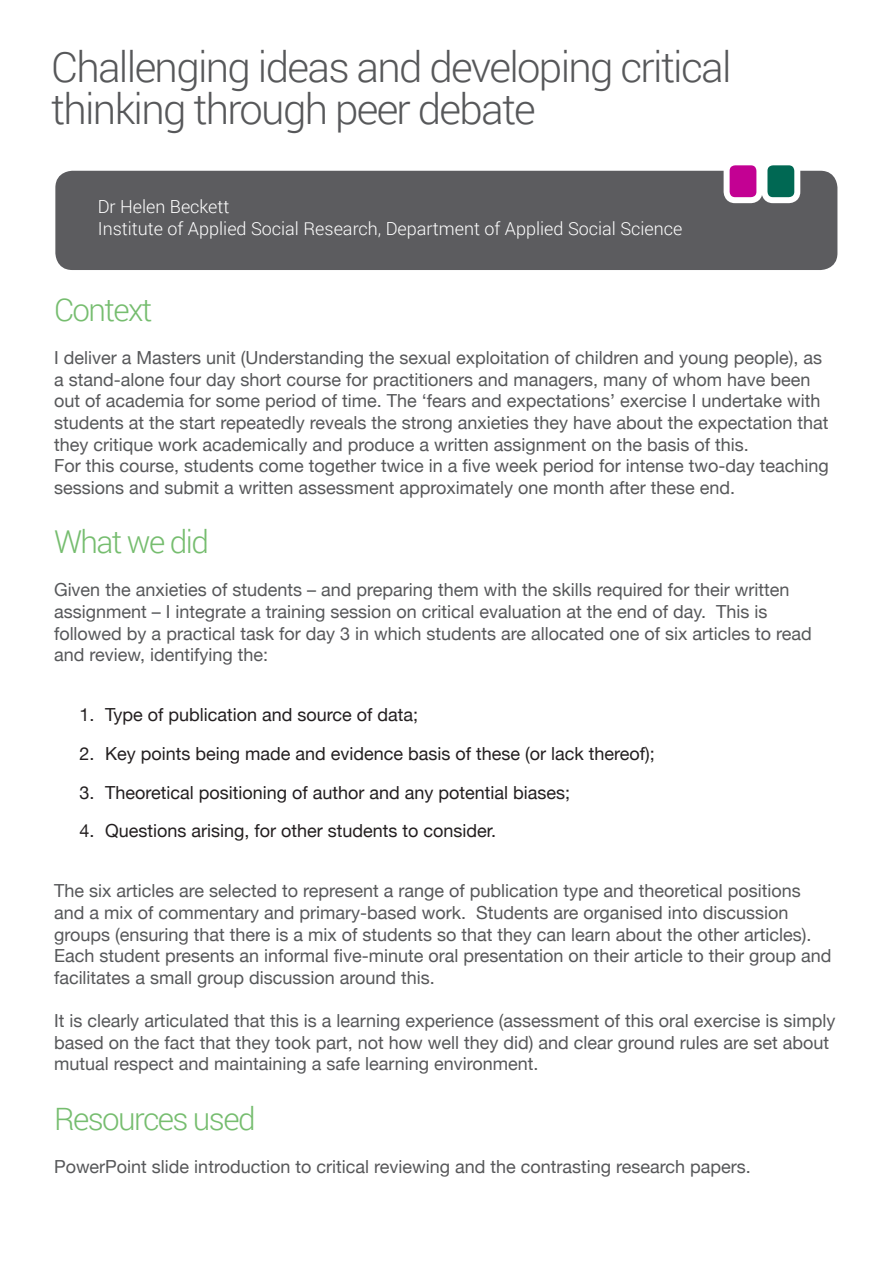
<style>
.page{position:relative;width:893px;height:1263px;background:#fff}
.page>*{position:absolute;margin:0;border:0;box-sizing:border-box;transform-origin:0 0}
.t1{font:300 42px/42px "Roboto";letter-spacing:-.04em;color:#57585a}
.t2{font:300 31.5px "Roboto";letter-spacing:-.05em;color:#76bd6f}
.t3{font:18px/21.6px "Helvetica Neue";color:#57585a}
.t4{font:18px "Helvetica Neue";color:#231f20}
.t5{font:300 18px "Roboto";color:#fff}
</style>
<div class="page">
<div style="left:55px;top:171px;width:782px;height:99px;background:#5c5c5f;border-radius:17px"></div>
<div style="left:764px;top:162px;width:33px;height:38px;background:#006853;border-radius:9px"></div>
<div style="left:761px;top:159px;width:39px;height:44px;border:6px solid #fff;border-radius:9px"></div>
<div style="left:727px;top:162px;width:32px;height:38px;background:#c30193;border-radius:9px"></div>
<div style="left:724px;top:159px;width:38px;height:44px;border:6px solid #fff;border-radius:9px"></div>
<p class="t1" style="left:51px;top:44px;width:682px">Challenging ideas and developing critical thinking through peer debate</p>
<p class="t5" style="left:98px;top:195px;width:133px">Dr Helen Beckett</p>
<p class="t5" style="left:98px;top:216px;width:586px">Institute of Applied Social Research, Department of Applied Social Science</p>
<p class="t2" style="left:54px;top:288px;width:100px">Context</p>
<p class="t3" style="left:54px;top:348px;width:776px">I deliver a Masters unit (Understanding the sexual exploitation of children and young people), as a stand-alone four day short course for practitioners and managers, many of whom have been out of academia for some period of time. The ‘fears and expectations’ exercise I undertake with students at the start repeatedly reveals the strong anxieties they have about the expectation that they critique work academically and produce a written assignment on the basis of this.</p>
<p class="t3" style="left:54px;top:456px;width:776px">For this course, students come together twice in a five week period for intense two-day teaching sessions and submit a written assessment approximately one month after these end.</p>
<p class="t2" style="left:54px;top:520px;width:157px">What we did</p>
<p class="t3" style="left:54px;top:580px;width:759px">Given the anxieties of students – and preparing them with the skills required for their written assignment – I integrate a training session on critical evaluation at the end of day. This is followed by a practical task for day 3 in which students are allocated one of six articles to read and review, identifying the:</p>
<p class="t4" style="left:80px;top:702px;width:340px">1. Type of publication and source of data;</p>
<p class="t4" style="left:80px;top:740px;width:577px">2. Key points being made and evidence basis of these (or lack thereof);</p>
<p class="t4" style="left:80px;top:779px;width:492px">3. Theoretical positioning of author and any potential biases;</p>
<p class="t4" style="left:80px;top:818px;width:418px">4. Questions arising, for other students to consider.</p>
<p class="t3" style="left:54px;top:881px;width:779px">The six articles are selected to represent a range of publication type and theoretical positions and a mix of commentary and primary-based work. Students are organised into discussion groups (ensuring that there is a mix of students so that they can learn about the other articles).<br>Each student presents an informal five-minute oral presentation on their article to their group and facilitates a small group discussion around this.</p>
<p class="t3" style="left:54px;top:1011px;width:783px">It is clearly articulated that this is a learning experience (assessment of this oral exercise is simply based on the fact that they took part, not how well they did) and clear ground rules are set about mutual respect and maintaining a safe learning environment.</p>
<p class="t2" style="left:54px;top:1096px;width:203px">Resources used</p>
<p class="t3" style="left:54px;top:1157px;width:698px">PowerPoint slide introduction to critical reviewing and the contrasting research papers.</p>
</div>
